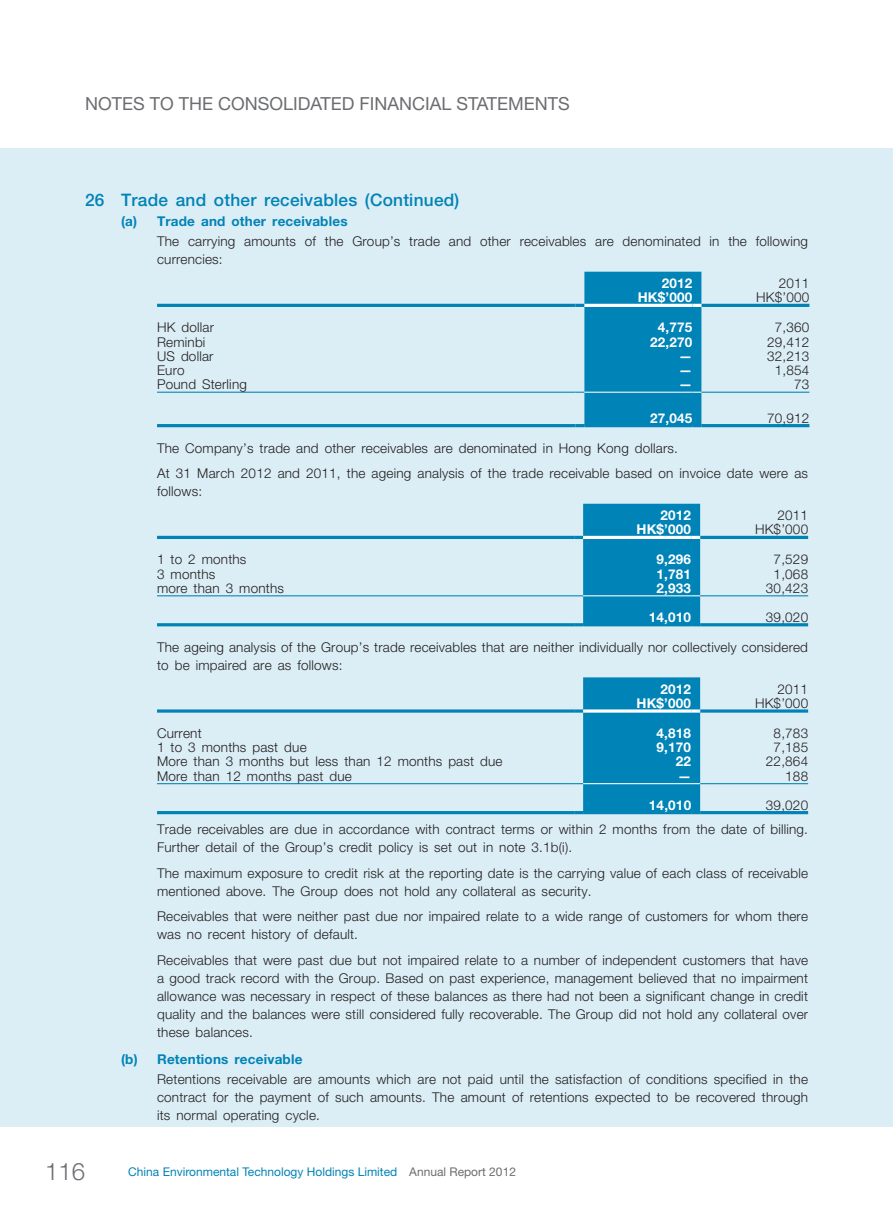
<style>
.page{position:relative;width:893px;height:1212px;background:#fff}
.page>*{position:absolute;margin:0;border:0;box-sizing:border-box;transform-origin:0 0}
.t1{font:300 24px "Helvetica Neue LT Std";color:#6c6d70}
.t2{font:18px "Helvetica Neue LT Std";color:#6c6d70}
.t3{font:500 17.25px "Helvetica Neue LT Std";letter-spacing:.015em;color:#0083b6}
.t4{font:300 13.5px/18px "Helvetica Neue LT Std";letter-spacing:.015em;color:#231f20}
.t5{font:700 13.5px "Helvetica Neue LT Std";letter-spacing:.015em;color:#fff}
.t6{font:700 13.5px "Helvetica Neue LT Std";letter-spacing:.015em;color:#0083b6}
.t7{font:12px "Helvetica Neue LT Std";color:#0083b6}
.s1{color:#6c6d70}
</style>
<div class="page">
<div style="left:0;top:148px;width:893px;height:979px;background:#dbedf5"></div>
<hr style="left:157px;top:392px;width:418px;height:1px;background:#0083b6">
<hr style="left:701px;top:392px;width:108px;height:1px;background:#0083b6">
<hr style="left:157px;top:424px;width:418px;height:3px;background:#0083b6">
<hr style="left:701px;top:424px;width:108px;height:3px;background:#0083b6">
<hr style="left:157px;top:304px;width:418px;height:3px;background:#0083b6">
<hr style="left:701px;top:304px;width:108px;height:3px;background:#0083b6">
<svg style="left:575px;top:272px;width:126px;height:155px"></svg>
<hr style="left:157px;top:623px;width:417px;height:3px;background:#0083b6">
<hr style="left:700px;top:623px;width:108px;height:3px;background:#0083b6">
<hr style="left:157px;top:595px;width:417px;height:1px;background:#0083b6">
<hr style="left:700px;top:595px;width:108px;height:1px;background:#0083b6">
<hr style="left:157px;top:536px;width:417px;height:3px;background:#0083b6">
<hr style="left:700px;top:536px;width:108px;height:3px;background:#0083b6">
<svg style="left:574px;top:504px;width:126px;height:122px"></svg>
<hr style="left:157px;top:811px;width:417px;height:3px;background:#0083b6">
<hr style="left:700px;top:811px;width:108px;height:3px;background:#0083b6">
<hr style="left:157px;top:783px;width:417px;height:1px;background:#0083b6">
<hr style="left:700px;top:783px;width:108px;height:1px;background:#0083b6">
<svg style="left:157px;top:709px;width:417px;height:4px"></svg>
<svg style="left:700px;top:709px;width:108px;height:4px"></svg>
<svg style="left:574px;top:677px;width:126px;height:137px"></svg>
<h2 class="t2" style="left:85px;top:92px;width:486px">NOTES TO THE CONSOLI DATED FI NANCIAL STATEMENTS</h2>
<p class="t3" style="left:85px;top:189px;width:376px">26 Trade and other receivables (Continued)</p>
<p class="t6" style="left:121px;top:213px;width:228px">(a) Trade and other receivables</p>
<p class="t4" style="left:157px;top:232px;width:652px">The carrying amounts of the Group’s trade and other receivables are denominated in the following currencies:</p>
<p class="t5" style="left:662px;top:275px;width:32px">2012</p>
<p class="t4" style="left:779px;top:274px;width:32px">2011</p>
<p class="t5" style="left:638px;top:289px;width:56px">HK$’000</p>
<p class="t4" style="left:756px;top:288px;width:55px">HK$’000</p>
<p class="t4" style="left:157px;top:318px;width:58px">HK dollar</p>
<p class="t5" style="left:658px;top:319px;width:36px">4,775</p>
<p class="t4" style="left:775px;top:318px;width:36px">7,360</p>
<p class="t4" style="left:157px;top:332px;width:50px">Reminbi</p>
<p class="t5" style="left:650px;top:333px;width:44px">22,270</p>
<p class="t4" style="left:767px;top:332px;width:44px">29,412</p>
<p class="t4" style="left:157px;top:347px;width:58px">US dollar</p>
<p class="t5" style="left:679px;top:348px;width:15px">—</p>
<p class="t4" style="left:767px;top:347px;width:44px">32,213</p>
<p class="t4" style="left:157px;top:361px;width:29px">Euro</p>
<p class="t5" style="left:679px;top:362px;width:15px">—</p>
<p class="t4" style="left:775px;top:361px;width:36px">1,854</p>
<p class="t4" style="left:157px;top:375px;width:91px">Pound Sterling</p>
<p class="t5" style="left:679px;top:376px;width:15px">—</p>
<p class="t4" style="left:794px;top:375px;width:17px">73</p>
<p class="t5" style="left:650px;top:409px;width:44px">27,045</p>
<p class="t4" style="left:767px;top:408px;width:44px">70,912</p>
<p class="t4" style="left:157px;top:435px;width:652px;line-height:25.5px">The Company’s trade and other receivables are denominated in Hong Kong dollars.<br>At 31 March 2012 and 2011, the ageing analysis of the trade receivable based on invoice date were as</p>
<p class="t4" style="left:157px;top:482px;width:47px">follows:</p>
<p class="t5" style="left:660px;top:507px;width:32px">2012</p>
<p class="t4" style="left:778px;top:506px;width:32px">2011</p>
<p class="t5" style="left:636px;top:521px;width:56px">HK$’000</p>
<p class="t4" style="left:755px;top:520px;width:55px">HK$’000</p>
<p class="t4" style="left:157px;top:550px;width:91px">1 to 2 months</p>
<p class="t5" style="left:657px;top:551px;width:36px">9,296</p>
<p class="t4" style="left:774px;top:550px;width:36px">7,529</p>
<p class="t4" style="left:157px;top:564px;width:60px">3 months</p>
<p class="t5" style="left:657px;top:565px;width:36px">1,781</p>
<p class="t4" style="left:774px;top:564px;width:36px">1,068</p>
<p class="t4" style="left:157px;top:579px;width:128px">more than 3 months</p>
<p class="t5" style="left:657px;top:580px;width:36px">2,933</p>
<p class="t4" style="left:766px;top:579px;width:44px">30,423</p>
<p class="t5" style="left:649px;top:609px;width:44px">14,010</p>
<p class="t4" style="left:766px;top:608px;width:44px">39,020</p>
<p class="t4" style="left:157px;top:638px;width:652px">The ageing analysis of the Group’s trade receivables that are neither individually nor collectively considered to be impaired are as follows:</p>
<p class="t5" style="left:660px;top:681px;width:32px">2012</p>
<p class="t4" style="left:778px;top:680px;width:32px">2011</p>
<p class="t5" style="left:636px;top:695px;width:56px">HK$’000</p>
<p class="t4" style="left:755px;top:694px;width:55px">HK$’000</p>
<p class="t4" style="left:157px;top:724px;width:46px">Current</p>
<p class="t5" style="left:657px;top:725px;width:36px">4,818</p>
<p class="t4" style="left:774px;top:724px;width:36px">8,783</p>
<p class="t4" style="left:157px;top:738px;width:151px">1 to 3 months past due</p>
<p class="t5" style="left:657px;top:739px;width:36px">9,170</p>
<p class="t4" style="left:774px;top:738px;width:36px">7,185</p>
<p class="t4" style="left:157px;top:752px;width:347px">More than 3 months but less than 12 months past due</p>
<p class="t5" style="left:676px;top:753px;width:17px">22</p>
<p class="t4" style="left:766px;top:752px;width:44px">22,864</p>
<p class="t4" style="left:157px;top:766px;width:196px">More than 12 months past due</p>
<p class="t5" style="left:678px;top:767px;width:15px">—</p>
<p class="t4" style="left:785px;top:766px;width:24px">188</p>
<p class="t5" style="left:649px;top:796px;width:44px">14,010</p>
<p class="t4" style="left:157px;top:792px;width:653px;line-height:24.9px;text-align:right">39,020<br>Trade receivables are due in accordance with contract terms or within 2 months from the date of billing.</p>
<p class="t4" style="left:157px;top:835px;width:652px;line-height:25.5px">Further detail of the Group’s credit policy is set out in note 3.1b(i).<br>The maximum exposure to credit risk at the reporting date is the carrying value of each class of receivable</p>
<p class="t4" style="left:157px;top:878px;width:652px;line-height:25.5px">mentioned above. The Group does not hold any collateral as security.<br>Receivables that were neither past due nor impaired relate to a wide range of customers for whom there</p>
<p class="t4" style="left:157px;top:922px;width:652px;line-height:25.5px">was no recent history of default.<br>Receivables that were past due but not impaired relate to a number of independent customers that have</p>
<p class="t4" style="left:157px;top:969px;width:652px;text-align:justify">a good track record with the Group. Based on past experience, management believed that no impairment allowance was necessary in respect of these balances as there had not been a significant change in credit quality and the balances were still considered fully recoverable. The Group did not hold any collateral over these balances.</p>
<p class="t6" style="left:121px;top:1051px;width:183px">(b) Retentions receivable</p>
<p class="t4" style="left:157px;top:1070px;width:652px;text-align:justify">Retentions receivable are amounts which are not paid until the satisfaction of conditions specified in the contract for the payment of such amounts. The amount of retentions expected to be recovered through its normal operating cycle.</p>
<h1 class="t1" style="left:45px;top:1156px;width:42px">116</h1>
<p class="t7" style="left:128px;top:1164px;width:389px">China Environmental Technology Holdings Limited <span class="s1">Annual Report 2012</span></p>
</div>
